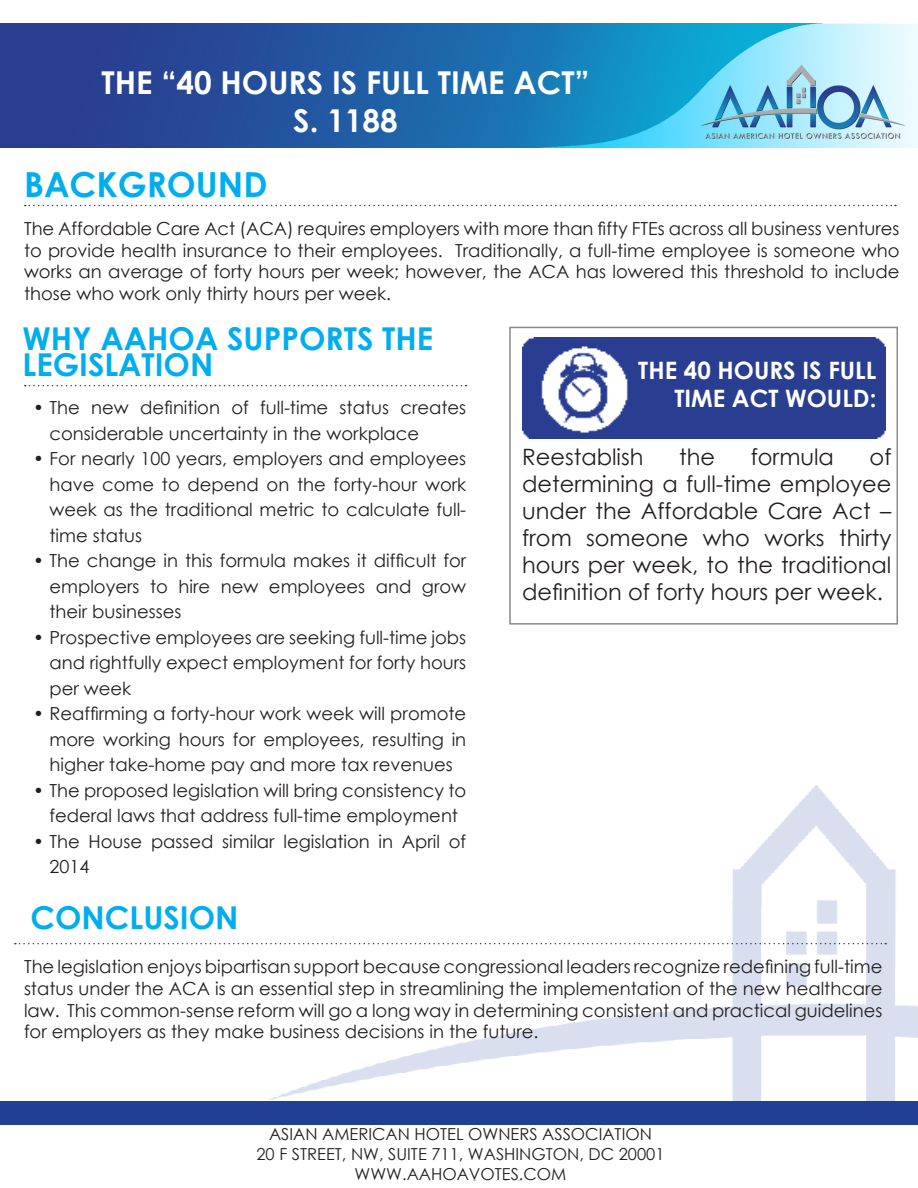
<style>
.page{position:relative;width:918px;height:1188px;background:#fff}
.page>*{position:absolute;margin:0;border:0;box-sizing:border-box;transform-origin:0 0}
.t1{font:700 34.5px "Century Gothic";color:#00aeef}
.t2{font:700 31.5px/25.5px "Century Gothic";color:#00aeef}
.t3{font:700 31.5px "Century Gothic";color:#fff}
.t4{font:700 24px "Century Gothic";color:#fff}
.t5{font:22.5px/27px "Century Gothic";color:#231f20;text-align:justify}
.t6{font:18px/25.5px "Century Gothic";color:#231f20;text-align:justify}
.t7{font:16.5px "Century Gothic";color:#231f20}
</style>
<div class="page">
<img style="left:522px;top:337px;width:364px;height:102px">
<img style="left:0;top:24px;width:918px;height:124px">
<div style="left:509px;top:327px;width:389px;height:298px;border:2px solid #87898c"></div>
<img style="left:266px;top:785px;width:652px;height:316px">
<div style="left:0;top:1101px;width:918px;height:24px;background:#214095"></div>
<svg style="left:25px;top:205px;width:871px;height:1px"></svg>
<svg style="left:25px;top:385px;width:442px;height:1px"></svg>
<svg style="left:15px;top:943px;width:871px;height:1px"></svg>
<p class="t3" style="left:102px;top:59px;width:490px">THE “40 HOURS IS FULL TIME ACT”</p>
<p class="t3" style="left:293px;top:97px;width:106px">S. 1188</p>
<p class="t1" style="left:24px;top:158px;width:245px">BACKGROUND</p>
<p class="t6" style="left:24px;top:218px;width:877px;line-height:21.6px">The Affordable Care Act (ACA) requires employers with more than fifty FTEs across all business ventures to provide health insurance to their employees. Traditionally, a full-time employee is someone who works an average of forty hours per week; however, the ACA has lowered this threshold to include those who work only thirty hours per week.</p>
<p class="t2" style="left:22px;top:325px;width:412px">WHY AAHOA SUPPORTS THE<br>LEGISLATION</p>
<p class="t6" style="left:50px;top:395px;width:418px;text-indent:-16px">• The new definition of full-time status creates considerable uncertainty in the workplace</p>
<p class="t6" style="left:50px;top:446px;width:418px;text-indent:-16px">• For nearly 100 years, employers and employees have come to depend on the forty-hour work week as the traditional metric to calculate full&shy;time status</p>
<p class="t6" style="left:50px;top:548px;width:418px;text-indent:-16px">• The change in this formula makes it difficult for employers to hire new employees and grow their businesses</p>
<p class="t6" style="left:50px;top:624px;width:418px;text-indent:-16px">• Prospective employees are seeking full-time jobs and rightfully expect employment for forty hours per week</p>
<p class="t6" style="left:50px;top:701px;width:418px;text-indent:-16px">• Reaffirming a forty-hour work week will promote more working hours for employees, resulting in higher take-home pay and more tax revenues</p>
<p class="t6" style="left:33px;top:777px;width:435px;text-align:center">• The proposed legislation will bring consistency to federal laws that address full-time employment</p>
<p class="t6" style="left:50px;top:828px;width:418px;text-indent:-16px">• The House passed similar legislation in April of<br>2014</p>
<p class="t2" style="left:31px;top:904px;width:209px">CONCLUSION</p>
<p class="t4" style="left:638px;top:352px;width:240px">THE 40 HOURS IS FULL</p>
<p class="t4" style="left:674px;top:380px;width:204px">TIME ACT WOULD:</p>
<p class="t5" style="left:522px;top:443px;width:371px;text-indent:348px">of determining a full-time employee under the Affordable Care Act – from someone who works thirty hours per week, to the traditional definition of forty hours per week.</p>
<p class="t5" style="left:522px;top:443px;width:123px">Reestablish</p>
<p class="t5" style="left:679px;top:443px;width:37px">the</p>
<p class="t5" style="left:751px;top:443px;width:85px">formula</p>
<p class="t6" style="left:24px;top:956px;width:860px;line-height:21.6px">The legislation enjoys bipartisan support because congressional leaders recognize redefining full-time status under the ACA is an essential step in streamlining the implementation of the new healthcare law. This common-sense reform will go a long way in determining consistent and practical guidelines for employers as they make business decisions in the future.</p>
<p class="t7" style="left:265px;top:1123px;width:393px">ASIAN AMERICAN HOTEL OWNERS ASSOSICATION</p>
<p class="t7" style="left:242px;top:1143px;width:439px">1100 ABERNATHY ROAD, SUITE 1100 ATLANTA, GA 30328</p>
<p class="t7" style="left:380px;top:1162px;width:163px">WWW.AAHOA.COM</p>
<p class="t7" style="left:269px;top:1123px;width:384px">ASIAN AMERICAN HOTEL OWNERS ASSOCIATION</p>
<p class="t7" style="left:256px;top:1143px;width:410px">20 F STREET, NW, SUITE 711, WASHINGTON, DC 20001</p>
<p class="t7" style="left:355px;top:1162px;width:213px">WWW.AAHOAVOTES.COM</p>
</div>
